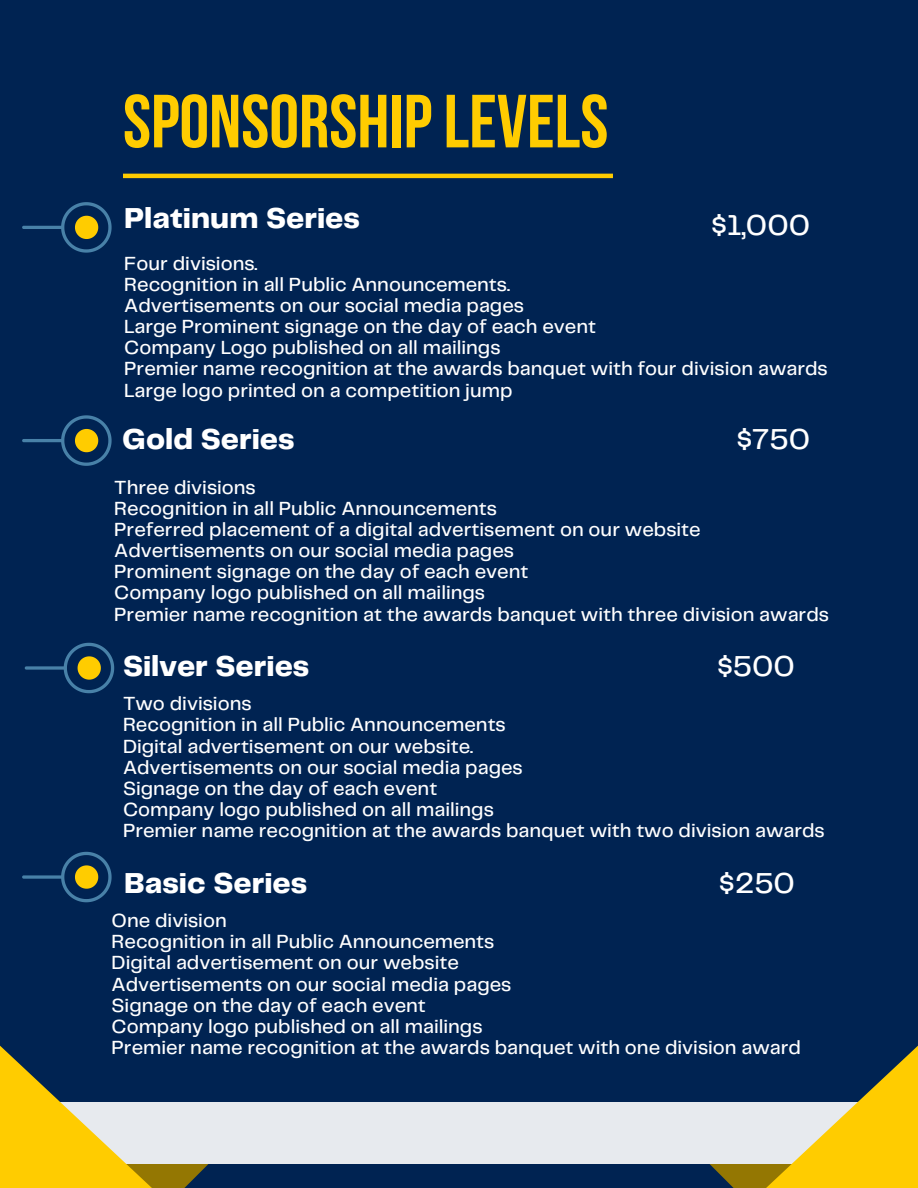
<style>
.page{position:relative;width:918px;height:1188px;background:#002352}
.page>*{position:absolute;margin:0;border:0;box-sizing:border-box;transform-origin:0 0}
.t1{font:75.15px "Bebas Neue Cyrillic";color:#fc0}
.t2{font:800 30px "Telegraf";color:#fff}
.t3{font:500 30px "Telegraf";color:#fff}
.t4{font:500 19.8px "Telegraf";color:#fff}
</style>
<div class="page">
<div style="left:0;top:1102px;width:918px;height:62px;background:#e7eaee"></div>
<svg style="left:0;top:1045px;width:209px;height:143px"></svg>
<svg style="left:709px;top:1045px;width:209px;height:143px"></svg>
<hr style="left:123px;top:174px;width:490px;height:4px;background:#fc0">
<svg style="left:22px;top:202px;width:90px;height:51px"></svg>
<svg style="left:22px;top:415px;width:90px;height:51px"></svg>
<svg style="left:25px;top:643px;width:89px;height:50px"></svg>
<svg style="left:22px;top:852px;width:90px;height:50px"></svg>
<h1 class="t1" style="left:123px;top:91px;width:487px">SPONSORSHIPLEVELS</h1>
<p class="t2" style="left:124px;top:205px;width:237px">Platinum Series</p>
<h2 class="t4" style="left:124px;top:255px;width:135px">Four divisions.</h2>
<h2 class="t4" style="left:124px;top:276px;width:387px">Recognition in all Public Announcements.</h2>
<p class="t4" style="left:124px;top:297px;width:401px">Advertisements on our social media pages</p>
<p class="t4" style="left:124px;top:318px;width:473px">Large Prominent signage on the day of each event</p>
<p class="t4" style="left:124px;top:339px;width:378px">Company Logo published on all mailings</p>
<p class="t4" style="left:124px;top:360px;width:705px">Premier name recognition at the awards banquet with four division awards</p>
<p class="t4" style="left:124px;top:382px;width:390px">Large logo printed on a competition jump</p>
<p class="t3" style="left:711px;top:213px;width:100px">$1,000</p>
<p class="t2" style="left:122px;top:426px;width:174px">Gold Series</p>
<p class="t4" style="left:114px;top:478px;width:143px">Three divisions</p>
<h2 class="t4" style="left:114px;top:500px;width:384px">Recognition in all Public Announcements</h2>
<h2 class="t4" style="left:114px;top:521px;width:588px">Preferred placement of a digital advertisement on our website</h2>
<p class="t4" style="left:114px;top:542px;width:401px">Advertisements on our social media pages</p>
<p class="t4" style="left:114px;top:563px;width:416px">Prominent signage on the day of each event</p>
<p class="t4" style="left:114px;top:584px;width:372px">Company logo published on all mailings</p>
<p class="t4" style="left:114px;top:605px;width:716px">Premier name recognition at the awards banquet with three division awards</p>
<p class="t3" style="left:737px;top:426px;width:75px">$750</p>
<p class="t2" style="left:123px;top:653px;width:188px">Silver Series</p>
<p class="t4" style="left:123px;top:695px;width:130px">Two divisions</p>
<p class="t4" style="left:123px;top:716px;width:384px">Recognition in all Public Announcements</p>
<h2 class="t4" style="left:123px;top:737px;width:352px">Digital advertisement on our website.</h2>
<h2 class="t4" style="left:123px;top:759px;width:401px">Advertisements on our social media pages</h2>
<p class="t4" style="left:123px;top:780px;width:316px">Signage on the day of each event</p>
<p class="t4" style="left:123px;top:801px;width:372px">Company logo published on all mailings</p>
<p class="t4" style="left:123px;top:822px;width:703px">Premier name recognition at the awards banquet with two division awards</p>
<p class="t3" style="left:717px;top:653px;width:79px">$500</p>
<p class="t3" style="left:719px;top:870px;width:77px">$250</p>
<p class="t2" style="left:124px;top:870px;width:184px">Basic Series</p>
<p class="t4" style="left:112px;top:912px;width:117px">One division</p>
<p class="t4" style="left:112px;top:933px;width:384px">Recognition in all Public Announcements</p>
<p class="t4" style="left:112px;top:954px;width:349px">Digital advertisement on our website</p>
<h2 class="t4" style="left:112px;top:976px;width:401px">Advertisements on our social media pages</h2>
<h2 class="t4" style="left:112px;top:997px;width:316px">Signage on the day of each event</h2>
<p class="t4" style="left:112px;top:1018px;width:372px">Company logo published on all mailings</p>
<p class="t4" style="left:112px;top:1039px;width:691px">Premier name recognition at the awards banquet with one division award</p>
</div>
